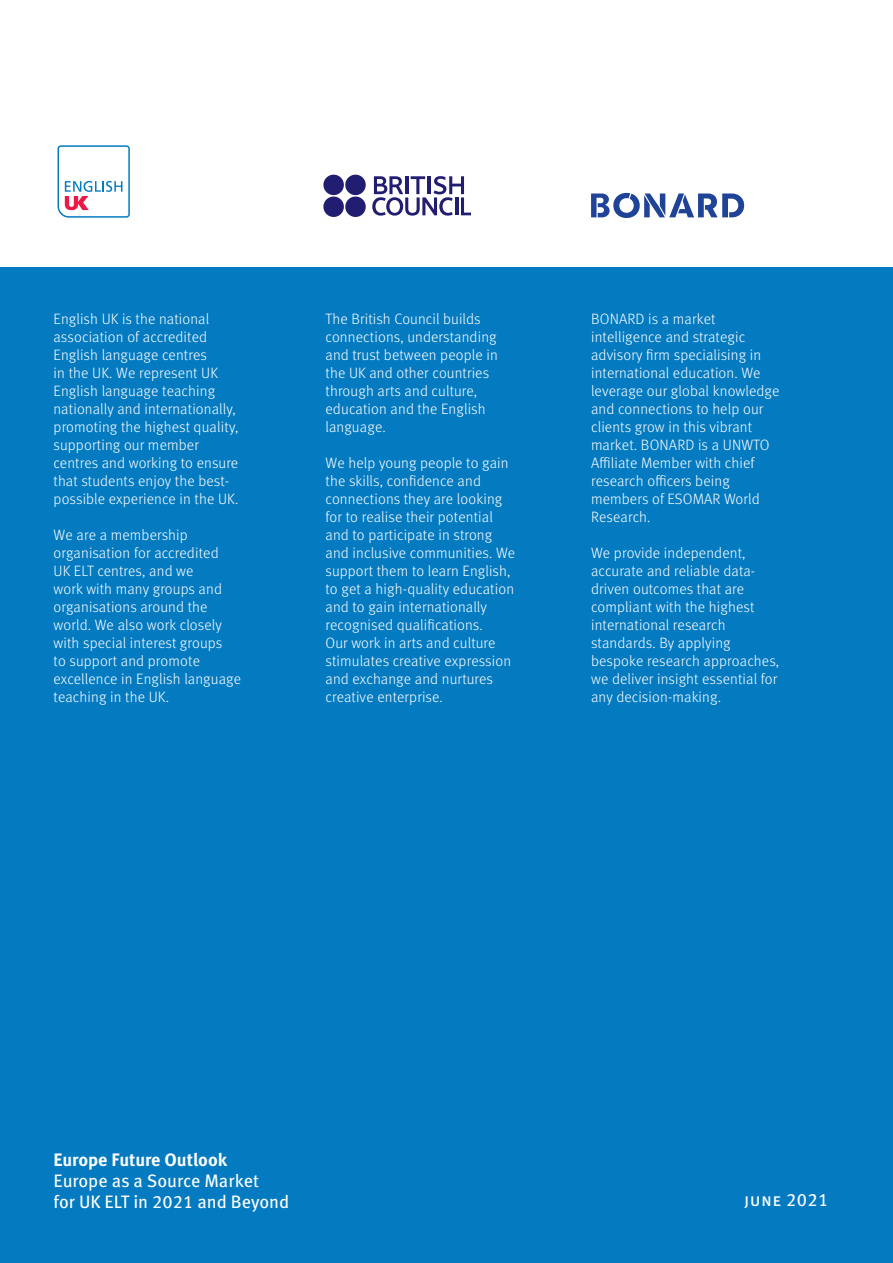
<style>
.page{position:relative;width:893px;height:1263px;background:#fff}
.page>*{position:absolute;margin:0;border:0;box-sizing:border-box;transform-origin:0 0}
.headline_chapter{font:18px/21.3px "Meta Pro";color:#fff}
.headline_chapter-2{font:700 18px "Meta Pro";color:#fff}
.headline_chapter-3{font:18px "Meta Pro";letter-spacing:.02em;color:#fff}
.text_base{font:300 15px/18px "Meta Pro";letter-spacing:.01em;color:#fff}
</style>
<div class="page">
<div style="left:0;top:267px;width:893px;height:996px;background:#047bc1"></div>
<svg style="left:372px;top:176px;width:99px;height:40px"></svg>
<div style="left:323px;top:175px;width:21px;height:20px;background:#211d70;border-radius:50%"></div>
<div style="left:345px;top:175px;width:21px;height:20px;background:#211d70;border-radius:50%"></div>
<div style="left:323px;top:197px;width:21px;height:20px;background:#211d70;border-radius:50%"></div>
<div style="left:345px;top:197px;width:21px;height:20px;background:#211d70;border-radius:50%"></div>
<svg style="left:58px;top:145px;width:72px;height:73px"></svg>
<svg style="left:591px;top:193px;width:153px;height:25px"></svg>
<p class="text_base" style="left:54px;top:309px;width:186px">English UK is the national association of accredited<br>English language centres<br>in the UK. We represent UK<br>English language teaching nationally and internationally, promoting the highest quality, supporting our member centres and working to ensure that students enjoy the best&shy;possible experience in the UK.</p>
<p class="text_base" style="left:54px;top:525px;width:189px">We are a membership organisation for accredited<br>UK ELT centres, and we<br>work with many groups and organisations around the world. We also work closely with special interest groups<br>to support and promote excellence in English language teaching in the UK.</p>
<p class="text_base" style="left:325px;top:309px;width:174px">The British Council builds connections, understanding and trust between people in the UK and other countries through arts and culture, education and the English language.</p>
<p class="text_base" style="left:325px;top:453px;width:191px">We help young people to gain the skills, confidence and connections they are looking for to realise their potential and to participate in strong and inclusive communities. We support them to learn English, to get a high-quality education and to gain internationally recognised qualifications.<br>Our work in arts and culture stimulates creative expression and exchange and nurtures creative enterprise.</p>
<p class="text_base" style="left:591px;top:309px;width:190px">BONARD is a market intelligence and strategic advisory firm specialising in international education. We leverage our global knowledge and connections to help our clients grow in this vibrant market. BONARD is a UNWTO<br>Affiliate Member with chief research officers being members of ESOMAR World<br>Research.</p>
<p class="text_base" style="left:591px;top:543px;width:190px">We provide independent, accurate and reliable data&shy;driven outcomes that are compliant with the highest international research standards. By applying bespoke research approaches, we deliver insight essential for any decision-making.</p>
<p class="headline_chapter-2" style="left:54px;top:1145px;width:175px">Europe Future Outlook</p>
<p class="headline_chapter" style="left:54px;top:1169px;width:237px">Europe as a Source Market<br>for UK ELT in 2021 and Beyond</p>
<p class="headline_chapter-3" style="left:744px;top:1186px;width:86px">June 2021</p>
</div>
